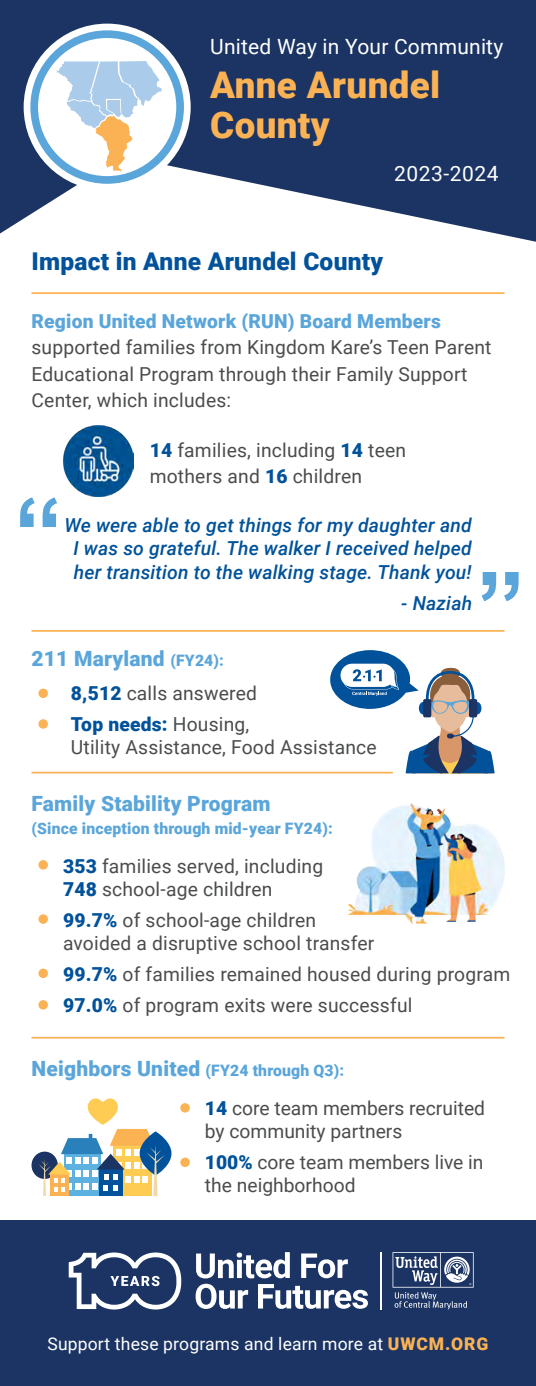
<style>
.page{position:relative;width:536px;height:1386px;background:#fff}
.page>*{position:absolute;margin:0;border:0;box-sizing:border-box;transform-origin:0 0}
.t1{font:900 36.75px "Roboto";letter-spacing:.01em;color:#fbb254}
.t2{font:900 24.5px "Roboto";letter-spacing:.01em;color:#01529a}
.t3{font:900 21px "Roboto";letter-spacing:.01em;color:#5aa5da}
.t4{font:21px "Roboto";letter-spacing:.01em;color:#fff}
.t5{font:19.25px/26.2px "Roboto";letter-spacing:.01em;color:#4b4c4d}
.t6{font:italic 500 19.25px/23.1px "Roboto";letter-spacing:.01em;color:#01529a;text-align:center}
.t7{font:900 19.25px "Roboto";letter-spacing:.01em;color:#01529a}
.t8{font:17.5px "Roboto";letter-spacing:.01em;color:#fff}
.t9{font:900 15.75px "Roboto";letter-spacing:.01em;color:#5aa5da}
.s1{font-weight:900;color:#5aa5da}
.s2{font-weight:900;color:#01529a}
.s3{font-size:15.75px}
.s4{font-weight:400;color:#4b4c4d}
.s5{font-size:21px}
.s6{font-weight:900;color:#fbb254}
</style>
<div class="page">
<svg style="left:0;top:0;width:536px;height:242px;fill:#1b3463"></svg>
<div style="left:24px;top:24px;width:167px;height:167px;background:#fff;border-radius:50%"></div>
<svg style="left:30px;top:30px;width:154px;height:154px"></svg>
<hr style="left:32px;top:292px;width:472px;height:2px;background:#fbb254">
<hr style="left:32px;top:772px;width:360px;height:2px;background:#fbb254">
<div style="left:38px;top:689px;width:10px;height:9px;background:#fbb254;border-radius:50%"></div>
<img style="left:63px;top:425px;width:71px;height:71px">
<svg style="left:20px;top:497px;width:37px;height:30px"></svg>
<svg style="left:482px;top:572px;width:36px;height:29px"></svg>
<hr style="left:32px;top:630px;width:472px;height:2px;background:#fbb254">
<img style="left:347px;top:804px;width:157px;height:120px">
<div style="left:180px;top:1103px;width:10px;height:10px;background:#fbb254;border-radius:50%"></div>
<hr style="left:32px;top:1037px;width:472px;height:2px;background:#fbb254">
<div style="left:31px;top:1152px;width:27px;height:27px;background:#1b3463;border-radius:50%"></div>
<svg style="left:39px;top:1098px;width:132px;height:98px"></svg>
<div style="left:0;top:1221px;width:536px;height:165px;background:#1b3463"></div>
<svg style="left:196px;top:1252px;width:94px;height:26px"></svg>
<svg style="left:301px;top:1253px;width:47px;height:25px"></svg>
<svg style="left:195px;top:1284px;width:53px;height:25px"></svg>
<svg style="left:258px;top:1284px;width:110px;height:25px"></svg>
<svg style="left:69px;top:1253px;width:112px;height:57px"></svg>
<svg style="left:392px;top:1252px;width:81px;height:58px"></svg>
<hr style="left:380px;top:1252px;width:1px;height:58px;background:#fff">
<svg style="left:329px;top:650px;width:165px;height:123px"></svg>
<div style="left:419px;top:702px;width:8px;height:12px;background:#01529a;border-radius:50%"></div>
<div style="left:423px;top:699px;width:8px;height:18px;background:#1b3463;border-radius:2px"></div>
<div style="left:38px;top:719px;width:10px;height:10px;background:#fbb254;border-radius:50%"></div>
<div style="left:38px;top:860px;width:10px;height:10px;background:#fbb254;border-radius:50%"></div>
<div style="left:38px;top:914px;width:10px;height:10px;background:#fbb254;border-radius:50%"></div>
<div style="left:38px;top:969px;width:10px;height:9px;background:#fbb254;border-radius:50%"></div>
<div style="left:38px;top:1000px;width:10px;height:10px;background:#fbb254;border-radius:50%"></div>
<div style="left:180px;top:1158px;width:10px;height:9px;background:#fbb254;border-radius:50%"></div>
<p class="t4" style="left:210px;top:32px;width:294px">United Way in Your Community</p>
<p class="t1" style="left:210px;top:59px;width:231px">Anne Arundel</p>
<p class="t1" style="left:210px;top:99px;width:121px">County</p>
<p class="t4" style="left:394px;top:159px;width:106px">2023-2024</p>
<p class="t2" style="left:32px;top:245px;width:353px">Impact in Anne Arundel County</p>
<p class="t5" style="left:32px;top:307px;width:461px"><span class="s1">Region United Network (RUN) Board Members </span>supported families from Kingdom Kare’s Teen Parent Educational Program through their Family Support Center, which includes:</p>
<p class="t5" style="left:150px;top:436px;width:258px"><span class="s2">14</span> families, including <span class="s2">14</span> teen mothers and <span class="s2">16</span> children</p>
<p class="t6" style="left:64px;top:513px;width:409px">We were able to get things for my daughter and<br>I was so grateful. The walker I received helped her transition to the walking stage. Thank you!</p>
<p class="t6" style="left:401px;top:590px;width:72px">- Naziah</p>
<p class="t3" style="left:32px;top:644px;width:194px">211 Maryland <span class="s3">(FY24):</span></p>
<p class="t5" style="left:39px;top:680px;width:219px"><span class="s2">• 8,512</span> calls answered</p>
<p class="t7" style="left:39px;top:711px;width:211px">• Top needs: <span class="s4">Housing,</span></p>
<p class="t5" style="left:71px;top:734px;width:307px">Utility Assistance, Food Assistance</p>
<p class="t3" style="left:32px;top:789px;width:240px">Family Stability Program</p>
<p class="t9" style="left:32px;top:817px;width:302px">(Since inception through mid-year FY24):</p>
<p class="t5" style="left:63px;top:854px;width:261px;line-height:23.1px;text-indent:-24px"><span class="s2">• 353</span> families served, including<br><span class="s2">748</span> school-age children</p>
<p class="t5" style="left:63px;top:908px;width:313px;line-height:23.1px;text-indent:-24px"><span class="s2">• 99.7%</span> of school-age children avoided a disruptive school transfer</p>
<p class="t5" style="left:39px;top:960px;width:472px"><span class="s2">• 99.7%</span> of families remained housed during program</p>
<p class="t5" style="left:39px;top:991px;width:374px"><span class="s2">• 97.0%</span> of program exits were successful</p>
<p class="t9" style="left:32px;top:1060px;width:314px"><span class="s5">Neighbors United</span> (FY24 through Q3):</p>
<p class="t5" style="left:205px;top:1096px;width:281px;line-height:23.1px;text-indent:-24px"><span class="s2">• 14</span> core team members recruited by community partners</p>
<p class="t5" style="left:205px;top:1150px;width:280px;line-height:23.1px;text-indent:-24px"><span class="s2">• 100%</span> core team members live in the neighborhood</p>
<p class="t8" style="left:47px;top:1332px;width:442px">Support these programs and learn more at <span class="s6">UWCM.ORG</span></p>
</div>
